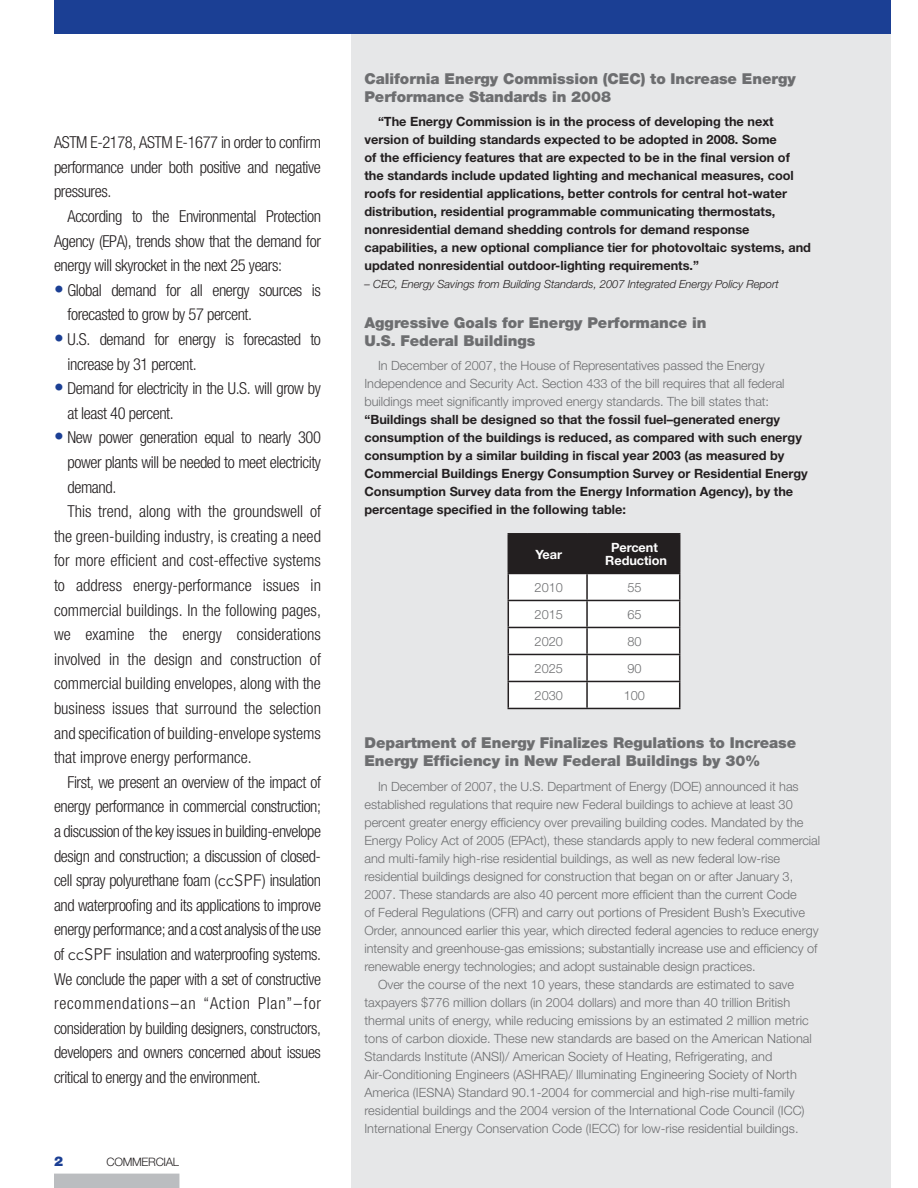
<style>
.page{position:relative;width:918px;height:1188px;background:#fff}
.page>*{position:absolute;margin:0;border:0;box-sizing:border-box;transform-origin:0 0}
.t1{font:300 condensed 19.5px "Helvetica Neue";color:#1b3f94}
.t2{font:300 condensed 16.5px/24.6px "Helvetica Neue";letter-spacing:-.025em;color:#231f20;text-align:justify}
.t3{font:300 condensed 16.5px "Helvetica Neue";color:#231f20}
.t4{font:300 condensed 16.5px "Helvetica Neue";letter-spacing:.05em;color:#231f20}
.t5{font:900 15px/18px "Helvetica Neue";letter-spacing:-.005em;color:#6d6e70}
.t6{font:900 13.5px "Helvetica Neue";color:#1b3f94}
.t7{font:300 12.75px/18px "Helvetica Neue";letter-spacing:-.005em;color:#6d6e70}
.t8{font:700 12.75px/18px "Helvetica Neue";color:#231f20}
.t9{font:700 12.75px/12.8px "Helvetica Neue";letter-spacing:-.005em;color:#fff;text-align:center}
.t10{font:300 11.7px "Helvetica Neue";letter-spacing:-.025em;color:#231f20}
.t11{font:italic 300 11.25px "Helvetica Neue";letter-spacing:-.005em;color:#231f20}
.s1{font-family:"Avenir";font-stretch:normal}
</style>
<div class="page">
<div style="left:351px;top:32px;width:540px;height:1156px;background:#e6e7e8"></div>
<hr style="left:508px;top:533px;width:79px;height:2px;background:#231f20">
<hr style="left:587px;top:533px;width:93px;height:2px;background:#231f20">
<svg style="left:508px;top:534px;width:172px;height:174px;background:#c0bfc0"></svg>
<hr style="left:508px;top:708px;width:172px;height:1px;background:#231f20">
<div style="left:54px;top:1174px;width:125px;height:14px;background:#bbbdc0"></div>
<div style="left:54px;top:0;width:837px;height:34px;background:#1b3f94"></div>
<p class="t2" style="left:54px;top:131px;width:269px">ASTM E-2178, ASTM E-1677 in order to confirm performance under both positive and negative pressures.</p>
<p class="t2" style="left:54px;top:205px;width:269px;text-indent:14px">According to the Environmental Protection Agency (EPA), trends show that the demand for energy will skyrocket in the next 25 years:</p>
<p class="t2" style="left:68px;top:279px;width:255px">Global demand for all energy sources is</p>
<p class="t2" style="left:68px;top:304px;width:186px">forecasted to grow by 57 percent.</p>
<p class="t2" style="left:68px;top:328px;width:255px">U.S. demand for energy is forecasted to</p>
<p class="t2" style="left:68px;top:353px;width:131px">increase by 31 percent.</p>
<p class="t2" style="left:68px;top:377px;width:255px">Demand for electricity in the U.S. will grow by</p>
<p class="t2" style="left:68px;top:402px;width:108px">at least 40 percent.</p>
<p class="t2" style="left:68px;top:427px;width:255px">New power generation equal to nearly 300</p>
<p class="t2" style="left:68px;top:451px;width:255px">power plants will be needed to meet electricity</p>
<p class="t2" style="left:68px;top:476px;width:50px">demand.</p>
<p class="t3" style="left:68px;top:505px;width:255px">This trend, along with the groundswell of</p>
<p class="t3" style="left:54px;top:530px;width:269px">the green-building industry, is creating a need</p>
<p class="t3" style="left:54px;top:555px;width:269px">for more efficient and cost-effective systems</p>
<p class="t3" style="left:54px;top:579px;width:269px">to address energy-performance issues in</p>
<p class="t3" style="left:54px;top:604px;width:269px">commercial buildings. In the following pages,</p>
<p class="t3" style="left:54px;top:628px;width:269px">we examine the energy considerations</p>
<p class="t3" style="left:54px;top:653px;width:269px">involved in the design and construction of</p>
<p class="t3" style="left:54px;top:678px;width:269px">commercial building envelopes, along with the</p>
<p class="t3" style="left:54px;top:702px;width:269px">business issues that surround the selection</p>
<p class="t3" style="left:54px;top:727px;width:269px">and specification of building-envelope systems</p>
<p class="t3" style="left:54px;top:751px;width:199px">that improve energy performance.</p>
<p class="t2" style="left:68px;top:771px;width:255px">First, we present an overview of the impact of</p>
<p class="t2" style="left:54px;top:796px;width:269px">energy performance in commercial construction;</p>
<p class="t2" style="left:54px;top:820px;width:269px">a discussion of the key issues in building-envelope</p>
<p class="t2" style="left:54px;top:845px;width:269px">design and construction; a discussion of closed-</p>
<p class="t2" style="left:54px;top:869px;width:269px">cell spray polyurethane foam (<span class="s1">ccSPF</span>) insulation</p>
<p class="t2" style="left:54px;top:894px;width:269px">and waterproofing and its applications to improve</p>
<p class="t2" style="left:54px;top:919px;width:269px">energy performance; and a cost analysis of the use</p>
<p class="t2" style="left:54px;top:943px;width:269px">of <span class="s1">ccSPF</span> insulation and waterproofing systems.</p>
<p class="t2" style="left:54px;top:968px;width:269px">We conclude the paper with a set of constructive</p>
<p class="t4" style="left:54px;top:997px;width:269px">recommendations–an “Action Plan”–for</p>
<p class="t2" style="left:54px;top:1017px;width:269px">consideration by building designers, constructors,</p>
<p class="t2" style="left:54px;top:1042px;width:269px">developers and owners concerned about issues</p>
<p class="t2" style="left:54px;top:1066px;width:208px">critical to energy and the environment.</p>
<h1 class="t1" style="left:54px;top:282px;width:11px">•</h1>
<h1 class="t1" style="left:54px;top:331px;width:11px">•</h1>
<h1 class="t1" style="left:54px;top:380px;width:11px">•</h1>
<h1 class="t1" style="left:54px;top:429px;width:11px">•</h1>
<p class="t6" style="left:54px;top:1156px;width:11px">2</p>
<p class="t10" style="left:107px;top:1157px;width:74px">COMMERCIAL</p>
<p class="t5" style="left:364px;top:70px;width:433px">California Energy Commission (CEC) to Increase Energy<br>Performance Standards in 2008</p>
<p class="t8" style="left:365px;top:114px;width:448px;text-indent:13px">“The Energy Commission is in the process of developing the next version of building standards expected to be adopted in 2008. Some<br>of the efficiency features that are expected to be in the final version of the standards include updated lighting and mechanical measures, cool roofs for residential applications, better controls for central hot-water distribution, residential programmable communicating thermostats, nonresidential demand shedding controls for demand response capabilities, a new optional compliance tier for photovoltaic systems, and updated nonresidential outdoor-lighting requirements.”</p>
<p class="t11" style="left:364px;top:280px;width:416px">– CEC, Energy Savings from Building Standards, 2007 Integrated Energy Policy Report</p>
<p class="t5" style="left:364px;top:315px;width:344px">Aggressive Goals for Energy Performance in<br>U.S. Federal Buildings</p>
<p class="t7" style="left:365px;top:358px;width:422px;text-indent:13px">In December of 2007, the House of Representatives passed the Energy<br>Independence and Security Act. Section 433 of the bill requires that all federal buildings meet significantly improved energy standards. The bill states that:</p>
<p class="t8" style="left:364px;top:412px;width:445px">“Buildings shall be designed so that the fossil fuel–generated energy consumption of the buildings is reduced, as compared with such energy consumption by a similar building in fiscal year 2003 (as measured by Commercial Buildings Energy Consumption Survey or Residential Energy Consumption Survey data from the Energy Information Agency), by the percentage specified in the following table:</p>
<p class="t9" style="left:535px;top:549px;width:28px">Year</p>
<p class="t9" style="left:605px;top:542px;width:63px">Percent<br>Reduction</p>
<p class="t7" style="left:535px;top:580px;width:30px">2010</p>
<p class="t7" style="left:627px;top:580px;width:16px">55</p>
<p class="t7" style="left:535px;top:607px;width:30px">2015</p>
<p class="t7" style="left:627px;top:607px;width:16px">65</p>
<p class="t7" style="left:535px;top:634px;width:30px">2020</p>
<p class="t7" style="left:627px;top:634px;width:16px">80</p>
<p class="t7" style="left:535px;top:661px;width:30px">2025</p>
<p class="t7" style="left:627px;top:661px;width:16px">90</p>
<p class="t7" style="left:535px;top:688px;width:30px">2030</p>
<p class="t7" style="left:624px;top:688px;width:23px">100</p>
<p class="t5" style="left:364px;top:735px;width:433px">Department of Energy Finalizes Regulations to Increase<br>Energy Efficiency in New Federal Buildings by 30%</p>
<p class="t7" style="left:378px;top:778px;width:422px">In December of 2007, the U.S. Department of Energy (DOE) announced it has</p>
<p class="t7" style="left:365px;top:796px;width:430px">established regulations that require new Federal buildings to achieve at least 30</p>
<p class="t7" style="left:365px;top:814px;width:441px">percent greater energy efficiency over prevailing building codes. Mandated by the</p>
<p class="t7" style="left:365px;top:832px;width:457px">Energy Policy Act of 2005 (EPAct), these standards apply to new federal commercial</p>
<p class="t7" style="left:365px;top:850px;width:417px">and multi-family high-rise residential buildings, as well as new federal low-rise</p>
<p class="t7" style="left:365px;top:868px;width:430px">residential buildings designed for construction that began on or after January 3,</p>
<p class="t7" style="left:365px;top:886px;width:434px">2007. These standards are also 40 percent more efficient than the current Code</p>
<p class="t7" style="left:365px;top:904px;width:442px">of Federal Regulations (CFR) and carry out portions of President Bush’s Executive</p>
<p class="t7" style="left:365px;top:922px;width:456px">Order, announced earlier this year, which directed federal agencies to reduce energy</p>
<p class="t7" style="left:365px;top:940px;width:454px">intensity and greenhouse-gas emissions; substantially increase use and efficiency of</p>
<p class="t7" style="left:365px;top:958px;width:393px">renewable energy technologies; and adopt sustainable design practices.</p>
<p class="t7" style="left:378px;top:976px;width:418px">Over the course of the next 10 years, these standards are estimated to save</p>
<p class="t7" style="left:365px;top:994px;width:427px">taxpayers $776 million dollars (in 2004 dollars) and more than 40 trillion British</p>
<p class="t7" style="left:365px;top:1012px;width:446px">thermal units of energy, while reducing emissions by an estimated 2 million metric</p>
<p class="t7" style="left:365px;top:1030px;width:449px">tons of carbon dioxide. These new standards are based on the American National</p>
<p class="t7" style="left:365px;top:1048px;width:409px">Standards Institute (ANSI)/ American Society of Heating, Refrigerating, and</p>
<p class="t7" style="left:365px;top:1066px;width:434px">Air-Conditioning Engineers (ASHRAE)/ Illuminating Engineering Society of North</p>
<p class="t7" style="left:365px;top:1084px;width:432px">America (IESNA) Standard 90.1-2004 for commercial and high-rise multi-family</p>
<p class="t7" style="left:365px;top:1102px;width:442px">residential buildings and the 2004 version of the International Code Council (ICC)</p>
<p class="t7" style="left:365px;top:1120px;width:436px">International Energy Conservation Code (IECC) for low-rise residential buildings.</p>
</div>
